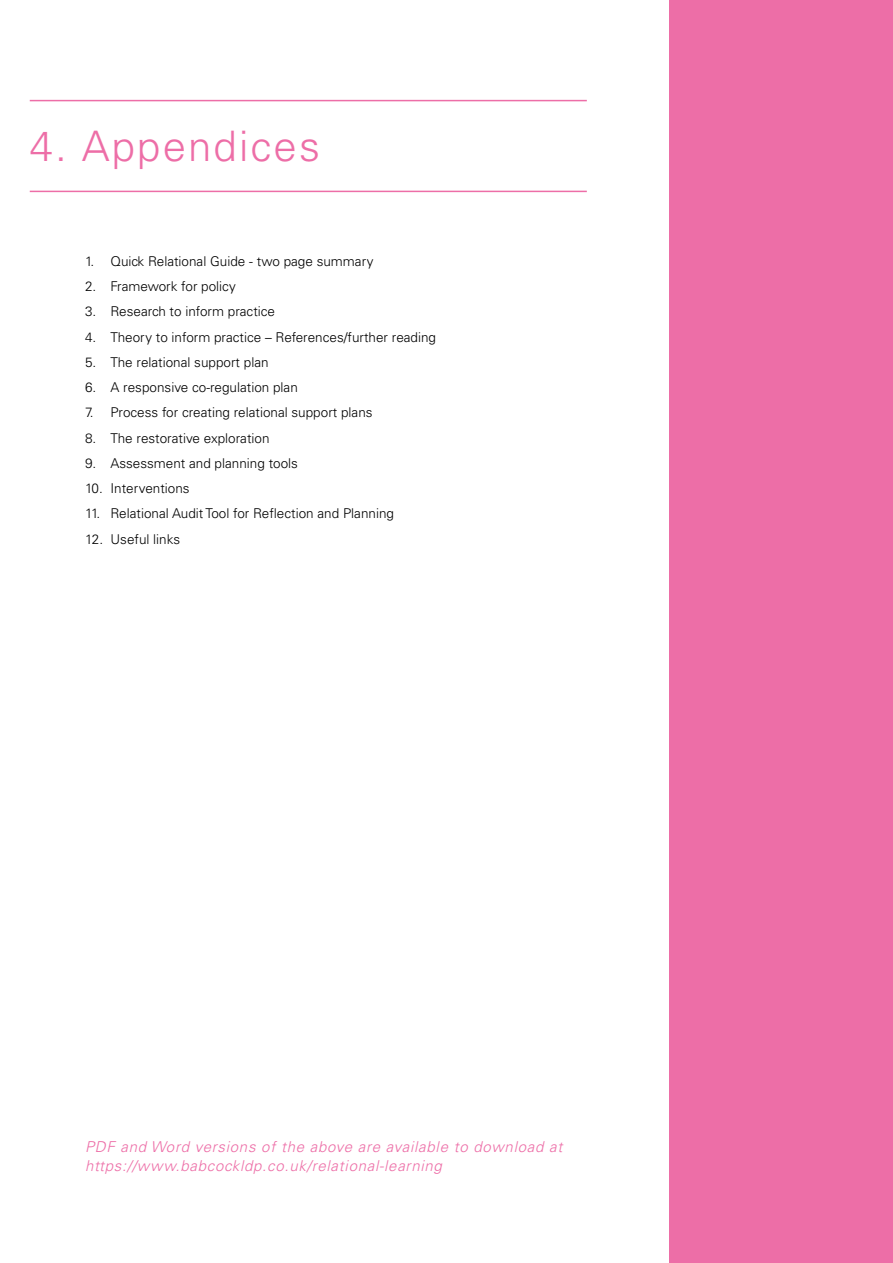
<style>
.page{position:relative;width:893px;height:1263px;background:#fff}
.page>*{position:absolute;margin:0;border:0;box-sizing:border-box;transform-origin:0 0}
.t1{font:300 42px "Univers";letter-spacing:.05em;color:#ed6ea7}
.t2{font:italic 300 15px/19.5px "Univers";letter-spacing:.05em;color:#ed6ea7}
.t3{font:300 13.5px "Univers";color:#000}
</style>
<div class="page">
<hr style="left:30px;top:100px;width:557px;height:1px;background:#ed6ea7">
<hr style="left:30px;top:191px;width:557px;height:1px;background:#ed6ea7">
<div style="left:670px;top:0;width:223px;height:1263px;background:#ed6ea7"></div>
<h1 class="t1" style="left:30px;top:121px;width:292px">4. Appendices</h1>
<p class="t3" style="left:85px;top:253px;width:290px">1. Quick Relational Guide - two page summary</p>
<p class="t3" style="left:85px;top:278px;width:152px">2. Framework for policy</p>
<p class="t3" style="left:85px;top:303px;width:192px">3. Research to inform practice</p>
<p class="t3" style="left:85px;top:329px;width:353px">4. Theory to inform practice – References/further reading</p>
<p class="t3" style="left:85px;top:354px;width:185px">5. The relational support plan</p>
<p class="t3" style="left:85px;top:379px;width:214px">6. A responsive co-regulation plan</p>
<p class="t3" style="left:85px;top:404px;width:289px">7. Process for creating relational support plans</p>
<p class="t3" style="left:85px;top:430px;width:186px">8. The restorative exploration</p>
<p class="t3" style="left:85px;top:455px;width:214px">9. Assessment and planning tools</p>
<p class="t3" style="left:85px;top:480px;width:106px">10. Interventions</p>
<p class="t3" style="left:85px;top:505px;width:310px">11. Relational Audit Tool for Reflection and Planning</p>
<p class="t3" style="left:85px;top:531px;width:97px">12. Useful links</p>
<p class="t2" style="left:85px;top:1136px;width:479px">PDF and Word versions of the above are available to download at https://www.babcockldp.co.uk/relational-learning</p>
</div>
